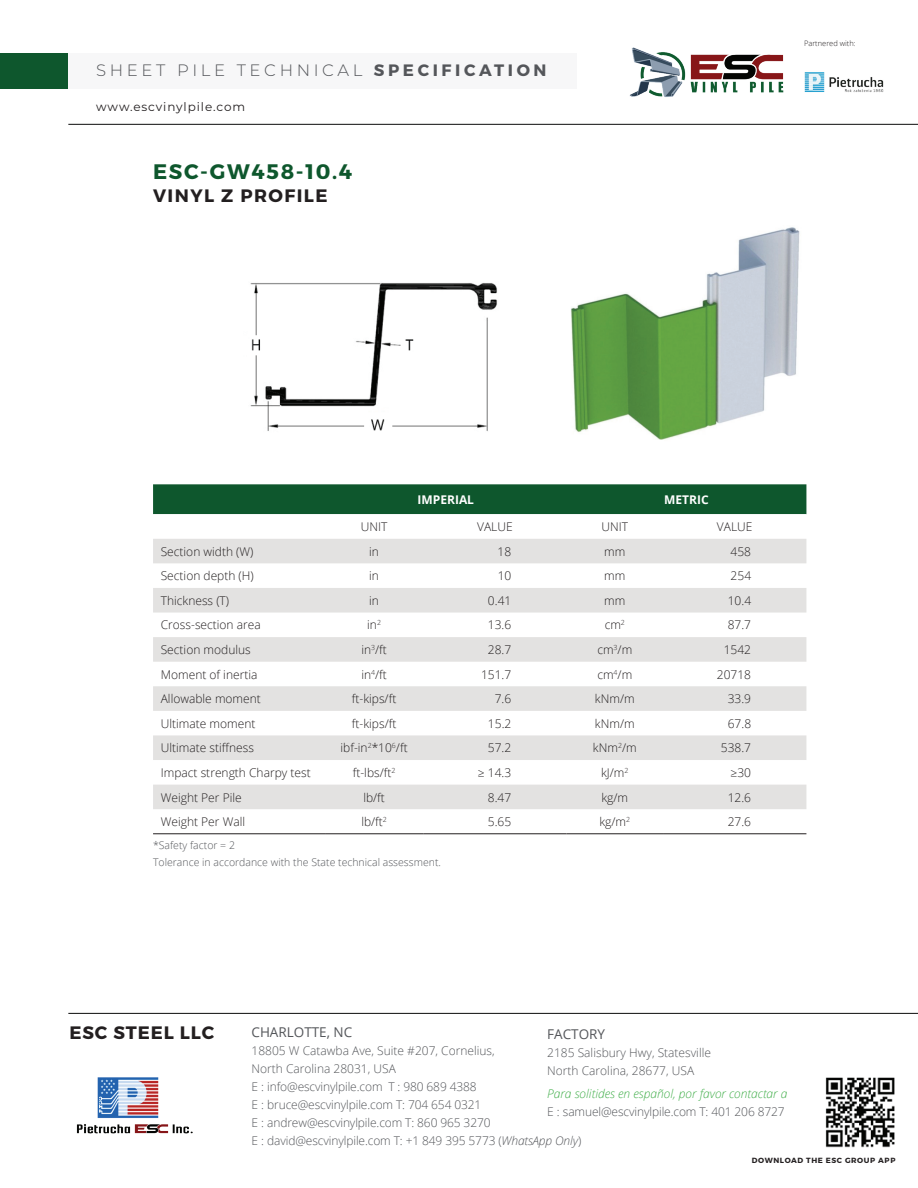
<style>
.page{position:relative;width:918px;height:1188px;background:#fff}
.page>*{position:absolute;margin:0;border:0;box-sizing:border-box;transform-origin:0 0}
.t1{font:700 21px "Montserrat";letter-spacing:.08em;color:#0e572d}
.t2{font:700 18px "Montserrat";letter-spacing:.08em;color:#231f20}
.t3{font:700 18px "Montserrat";letter-spacing:.05em;color:#231f20}
.t4{font:300 16.5px "Montserrat";letter-spacing:.22em;color:#54565a}
.t5{font:13.5px "Open Sans";color:#54565a}
.t6{font:300 12px "Open Sans";color:#231f20}
.t7{font:300 12px/18px "Open Sans";letter-spacing:-.01em;color:#54565a}
.t8{font:italic 300 12px "Open Sans";color:#40ae49}
.t9{font:12px "Montserrat";letter-spacing:.075em;color:#231f20}
.t10{font:700 12px "Open Sans";color:#fff}
.t11{font:300 10.5px/16.5px "Open Sans";color:#54565a}
.t12{font:700 7.5px "Montserrat";letter-spacing:.08em;color:#231f20}
.t13{font:300 7.5px "Open Sans";color:#231f20}
.s1{font-weight:700}
.s2{font-style:italic}
</style>
<div class="page">
<img style="left:629px;top:47px;width:255px;height:50px">
<hr style="left:68px;top:124px;width:850px;height:1px;background:#0b0c0b">
<hr style="left:68px;top:1013px;width:850px;height:1px;background:#0b0c0b">
<img style="left:825px;top:1077px;width:70px;height:71px">
<img style="left:76px;top:1077px;width:117px;height:57px">
<div style="left:0;top:53px;width:68px;height:36px;background:#0e572d"></div>
<img style="left:571px;top:227px;width:229px;height:213px">
<div style="left:153px;top:484px;width:653px;height:30px;background:#0e572d"></div>
<svg style="left:153px;top:539px;width:653px;height:270px;fill:#e3e2e1"></svg>
<hr style="left:153px;top:833px;width:172px;height:1px;background:#231f20">
<hr style="left:325px;top:833px;width:98px;height:1px;background:#231f20">
<hr style="left:423px;top:833px;width:144px;height:1px;background:#231f20">
<hr style="left:567px;top:833px;width:96px;height:1px;background:#231f20">
<hr style="left:663px;top:833px;width:143px;height:1px;background:#231f20">
<img style="left:250px;top:283px;width:247px;height:148px">
<div style="left:68px;top:53px;width:509px;height:36px;background:#f7f7f8"></div>
<h3 class="t4" style="left:96px;top:59px;width:452px">SHEET PILE TECHNICAL <span class="s1">SPECIFICATION</span></h3>
<p class="t9" style="left:96px;top:99px;width:150px">www.escvinylpile.com</p>
<h1 class="t1" style="left:153px;top:158px;width:201px">ESC-GW458-10.4</h1>
<h2 class="t2" style="left:153px;top:184px;width:176px">VINYL Z PROFILE</h2>
<p class="t13" style="left:804px;top:38px;width:53px">Partnered with:</p>
<p class="t10" style="left:418px;top:491px;width:58px">IMPERIAL</p>
<p class="t10" style="left:664px;top:491px;width:46px">METRIC</p>
<p class="t6" style="left:361px;top:519px;width:28px">UNIT</p>
<p class="t6" style="left:477px;top:519px;width:37px">VALUE</p>
<p class="t6" style="left:602px;top:519px;width:28px">UNIT</p>
<p class="t6" style="left:717px;top:519px;width:37px">VALUE</p>
<p class="t6" style="left:161px;top:543px;width:94px">Section width (W)</p>
<p class="t6" style="left:369px;top:543px;width:11px">in</p>
<p class="t6" style="left:498px;top:543px;width:15px">18</p>
<p class="t6" style="left:604px;top:543px;width:23px">mm</p>
<p class="t6" style="left:731px;top:543px;width:22px">458</p>
<p class="t6" style="left:161px;top:568px;width:95px">Section depth (H)</p>
<p class="t6" style="left:369px;top:568px;width:11px">in</p>
<p class="t6" style="left:498px;top:568px;width:15px">10</p>
<p class="t6" style="left:604px;top:568px;width:23px">mm</p>
<p class="t6" style="left:731px;top:568px;width:22px">254</p>
<p class="t6" style="left:161px;top:592px;width:70px">Thickness (T)</p>
<p class="t6" style="left:369px;top:592px;width:11px">in</p>
<p class="t6" style="left:488px;top:592px;width:25px">0.41</p>
<p class="t6" style="left:604px;top:592px;width:23px">mm</p>
<p class="t6" style="left:728px;top:592px;width:25px">10.4</p>
<p class="t6" style="left:161px;top:617px;width:102px">Cross-section area</p>
<p class="t6" style="left:367px;top:617px;width:15px">in<sup>2</sup></p>
<p class="t6" style="left:488px;top:617px;width:25px">13.6</p>
<p class="t6" style="left:605px;top:617px;width:22px">cm<sup>2</sup></p>
<p class="t6" style="left:728px;top:617px;width:25px">87.7</p>
<p class="t6" style="left:161px;top:641px;width:92px">Section modulus</p>
<p class="t6" style="left:361px;top:641px;width:27px">in<sup>3</sup>/ft</p>
<p class="t6" style="left:488px;top:641px;width:25px">28.7</p>
<p class="t6" style="left:597px;top:641px;width:36px">cm<sup>3</sup>/m</p>
<p class="t6" style="left:724px;top:641px;width:29px">1542</p>
<p class="t6" style="left:161px;top:666px;width:98px">Moment of inertia</p>
<p class="t6" style="left:361px;top:666px;width:27px">in<sup>4</sup>/ft</p>
<p class="t6" style="left:481px;top:666px;width:32px">151.7</p>
<p class="t6" style="left:597px;top:666px;width:36px">cm<sup>4</sup>/m</p>
<p class="t6" style="left:717px;top:666px;width:36px">20718</p>
<p class="t6" style="left:161px;top:691px;width:102px">Allowable moment</p>
<p class="t6" style="left:352px;top:691px;width:46px">ft-kips/ft</p>
<p class="t6" style="left:495px;top:691px;width:18px">7.6</p>
<p class="t6" style="left:595px;top:691px;width:41px">kNm/m</p>
<p class="t6" style="left:728px;top:691px;width:25px">33.9</p>
<p class="t6" style="left:161px;top:715px;width:96px">Ultimate moment</p>
<p class="t6" style="left:352px;top:715px;width:46px">ft-kips/ft</p>
<p class="t6" style="left:488px;top:715px;width:25px">15.2</p>
<p class="t6" style="left:595px;top:715px;width:41px">kNm/m</p>
<p class="t6" style="left:728px;top:715px;width:25px">67.8</p>
<p class="t6" style="left:161px;top:740px;width:95px">Ultimate stiffness</p>
<p class="t6" style="left:341px;top:740px;width:69px">ibf-in<sup>2</sup>*10<sup>6</sup>/ft</p>
<p class="t6" style="left:488px;top:740px;width:25px">57.2</p>
<p class="t6" style="left:593px;top:740px;width:45px">kNm<sup>2</sup>/m</p>
<p class="t6" style="left:721px;top:740px;width:32px">538.7</p>
<p class="t6" style="left:161px;top:764px;width:151px">Impact strength Charpy test</p>
<p class="t6" style="left:353px;top:764px;width:44px">ft-lbs/ft<sup>2</sup></p>
<p class="t6" style="left:478px;top:764px;width:35px">≥ 14.3</p>
<p class="t6" style="left:601px;top:764px;width:29px">kJ/m<sup>2</sup></p>
<p class="t6" style="left:731px;top:764px;width:22px">≥30</p>
<p class="t6" style="left:161px;top:789px;width:82px">Weight Per Pile</p>
<p class="t6" style="left:363px;top:789px;width:23px">lb/ft</p>
<p class="t6" style="left:488px;top:789px;width:25px">8.47</p>
<p class="t6" style="left:601px;top:789px;width:28px">kg/m</p>
<p class="t6" style="left:728px;top:789px;width:25px">12.6</p>
<p class="t6" style="left:161px;top:814px;width:86px">Weight Per Wall</p>
<p class="t6" style="left:361px;top:814px;width:27px">lb/ft<sup>2</sup></p>
<p class="t6" style="left:488px;top:814px;width:25px">5.65</p>
<p class="t6" style="left:599px;top:814px;width:32px">kg/m<sup>2</sup></p>
<p class="t6" style="left:728px;top:814px;width:25px">27.6</p>
<p class="t11" style="left:153px;top:837px;width:289px">*Safety factor = 2<br>Tolerance in accordance with the State technical assessment.</p>
<h2 class="t3" style="left:69px;top:1022px;width:146px">ESC STEEL LLC</h2>
<p class="t5" style="left:252px;top:1023px;width:102px">CHARLOTTE, NC</p>
<p class="t7" style="left:252px;top:1042px;width:331px">18805 W Catawba Ave, Suite #207, Cornelius,<br>North Carolina 28031, USA<br>E : info@escvinylpile.com T : 980 689 4388<br>E : bruce@escvinylpile.com T: 704 654 0321<br>E : andrew@escvinylpile.com T: 860 965 3270<br>E : david@escvinylpile.com T: +1 849 395 5773 (<span class="s2">WhatsApp Only</span>)</p>
<p class="t5" style="left:547px;top:1024px;width:59px">FACTORY</p>
<p class="t7" style="left:547px;top:1043px;width:165px">2185 Salisbury Hwy, Statesville<br>North Carolina, 28677, USA</p>
<p class="t8" style="left:547px;top:1085px;width:242px">Para solitides en español, por favor contactar a</p>
<p class="t7" style="left:547px;top:1102px;width:239px">E : samuel@escvinylpile.com T: 401 206 8727</p>
<p class="t12" style="left:752px;top:1156px;width:145px">DOWNLOAD THE ESC GROUP APP</p>
</div>
